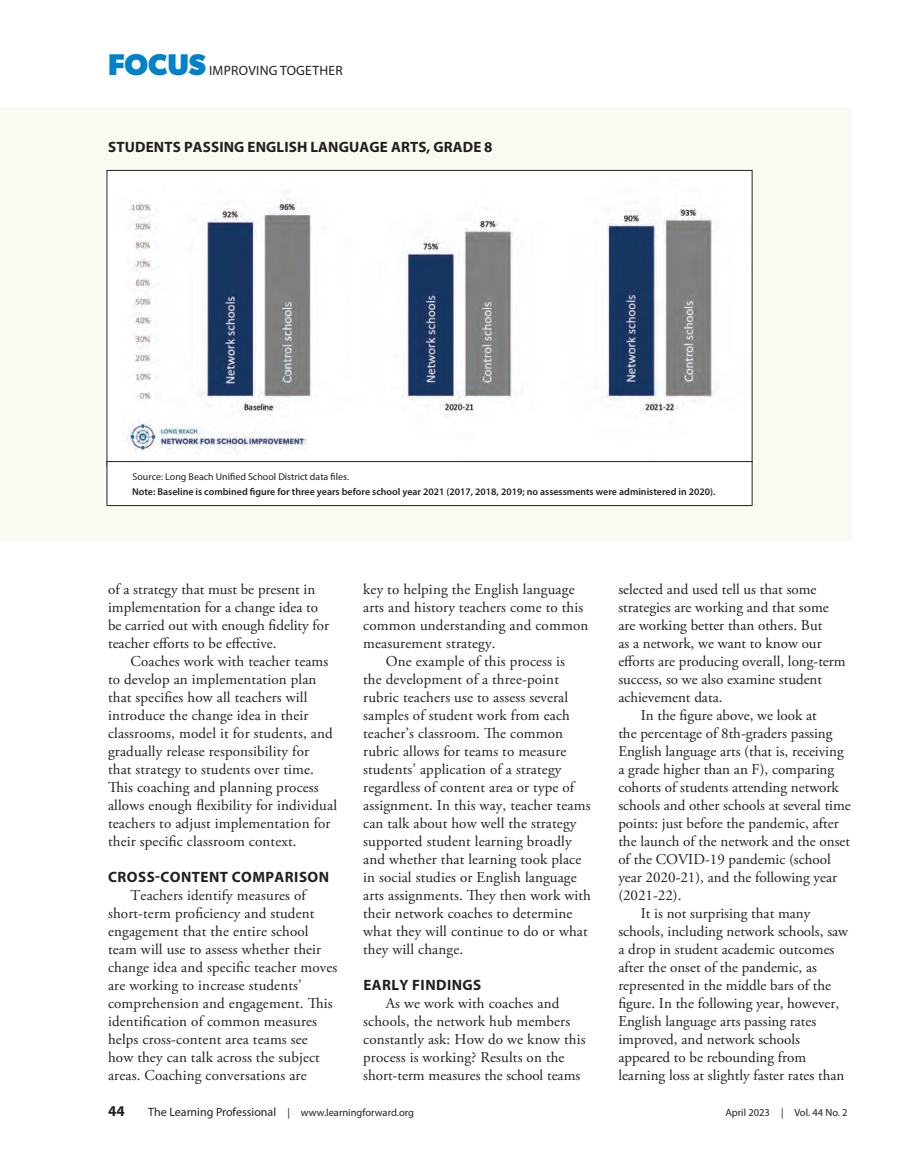
<style>
.page{position:relative;width:905px;height:1175px;background:#fff}
.page>*{position:absolute;margin:0;border:0;box-sizing:border-box;transform-origin:0 0}
.t1{font:700 30px "Gibson";color:#0082c8}
.body{font:15px/18px "Adobe Garamond Pro";letter-spacing:.01em;color:#231f20}
.liftout{font:700 15px "Myriad Pro";letter-spacing:.01em;color:#231f20}
.subhead{font:700 15px "Myriad Pro";letter-spacing:.03em;color:#231f20}
.t2{font:13.5px "Myriad Pro";letter-spacing:.02em;color:#231f20}
.t3{font:10.5px "Myriad Pro";color:#231f20}
.liftout-2{font:600 9.9px "Myriad Pro";color:#231f20}
.liftout-3{font:9.9px "Myriad Pro";color:#231f20}
.s1{font-size:12px}
</style>
<div class="page">
<div style="left:0;top:108px;width:850px;height:432px;background:#f9faf1"></div>
<img style="left:109px;top:172px;width:641px;height:289px">
<div style="left:107px;top:461px;width:645px;height:44px;background:#fff"></div>
<hr style="left:106px;top:461px;width:646px;height:1px;background:#231f20">
<hr style="left:107px;top:462px;width:1px;height:43px;background:#231f20">
<hr style="left:751px;top:462px;width:1px;height:43px;background:#231f20">
<hr style="left:106px;top:505px;width:646px;height:1px;background:#231f20">
<img style="left:123px;top:418px;width:184px;height:36px">
<p class="t1" style="left:108px;top:47px;width:99px">FOCUS</p>
<p class="t2" style="left:209px;top:62px;width:135px">IMPROVING TOGETHER</p>
<p class="liftout" style="left:108px;top:137px;width:386px">STUDENTS PASSING ENGLISH LANGUAGE ARTS, GRADE 8</p>
<p class="liftout-3" style="left:133px;top:470px;width:218px">Source: Long Beach Unified School District data files.</p>
<p class="liftout-2" style="left:132px;top:485px;width:585px">Note: Baseline is combined figure for three years before school year 2021 (2017, 2018, 2019; no assessments were administered in 2020).</p>
<p class="body" style="left:108px;top:581px;width:223px">of a strategy that must be present in implementation for a change idea to be carried out with enough fidelity for teacher efforts to be effective.</p>
<p class="body" style="left:108px;top:653px;width:230px;text-indent:22px">Coaches work with teacher teams to develop an implementation plan that specifies how all teachers will introduce the change idea in their classrooms, model it for students, and gradually release responsibility for<br>that strategy to students over time.<br>This coaching and planning process allows enough flexibility for individual teachers to adjust implementation for their specific classroom context.</p>
<p class="subhead" style="left:108px;top:867px;width:222px">CROSS-CONTENT COMPARISON</p>
<p class="body" style="left:108px;top:887px;width:231px;text-indent:22px">Teachers identify measures of short-term proficiency and student engagement that the entire school team will use to assess whether their change idea and specific teacher moves are working to increase students’ comprehension and engagement. This identification of common measures helps cross-content area teams see<br>how they can talk across the subject areas. Coaching conversations are</p>
<p class="body" style="left:363px;top:581px;width:226px">key to helping the English language arts and history teachers come to this common understanding and common measurement strategy.</p>
<p class="body" style="left:363px;top:653px;width:229px;text-indent:22px">One example of this process is<br>the development of a three-point rubric teachers use to assess several samples of student work from each teacher’s classroom. The common rubric allows for teams to measure students’ application of a strategy regardless of content area or type of assignment. In this way, teacher teams can talk about how well the strategy supported student learning broadly and whether that learning took place in social studies or English language arts assignments. They then work with their network coaches to determine what they will continue to do or what they will change.</p>
<p class="subhead" style="left:363px;top:975px;width:119px">EARLY FINDINGS</p>
<p class="body" style="left:363px;top:995px;width:224px;text-indent:22px">As we work with coaches and schools, the network hub members constantly ask: How do we know this process is working? Results on the short-term measures the school teams</p>
<p class="body" style="left:618px;top:581px;width:229px">selected and used tell us that some strategies are working and that some are working better than others. But<br>as a network, we want to know our efforts are producing overall, long-term success, so we also examine student achievement data.</p>
<p class="body" style="left:618px;top:707px;width:234px;text-indent:22px">In the figure above, we look at<br>the percentage of 8th-graders passing English language arts (that is, receiving a grade higher than an F), comparing cohorts of students attending network schools and other schools at several time points: just before the pandemic, after the launch of the network and the onset of the COVID-19 pandemic (school year 2020-21), and the following year (2021-22).</p>
<p class="body" style="left:618px;top:905px;width:231px;text-indent:22px">It is not surprising that many schools, including network schools, saw a drop in student academic outcomes after the onset of the pandemic, as represented in the middle bars of the figure. In the following year, however, English language arts passing rates improved, and network schools appeared to be rebounding from learning loss at slightly faster rates than</p>
<p class="liftout" style="left:108px;top:1101px;width:18px">44</p>
<p class="t3" style="left:148px;top:1106px;width:267px"><span class="s1">The Learning Professional</span> | www.learningforward.org</p>
<p class="t3" style="left:725px;top:1106px;width:124px">April 2023 | Vol. 44 No. 2</p>
</div>
